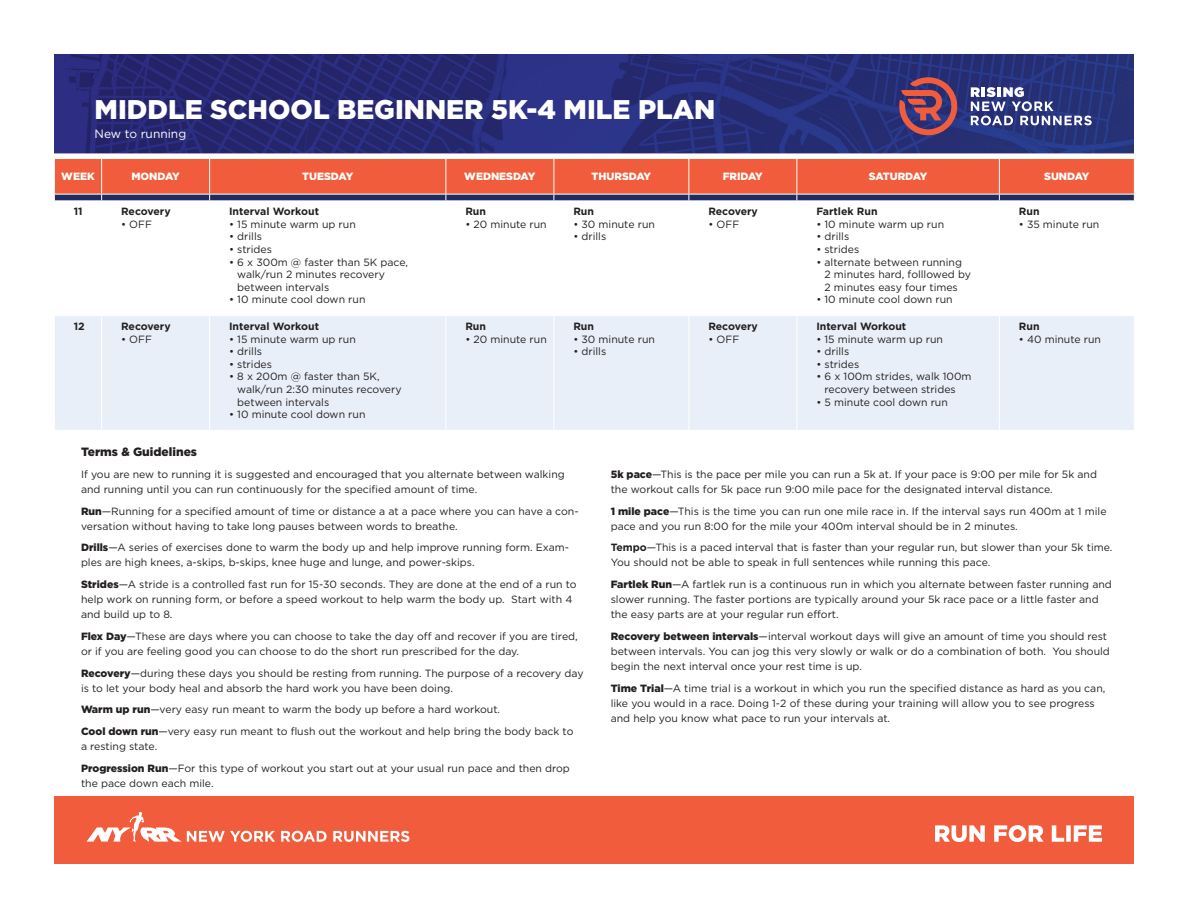
<style>
.page{position:relative;width:1188px;height:918px;background:#fff}
.page>*{position:absolute;margin:0;border:0;box-sizing:border-box;transform-origin:0 0}
.t1{font:900 27px "Gotham HTF";color:#fff}
.t2{font:900 12px "Gotham HTF";color:#231f20}
.t3{font:12px "Gotham HTF";color:#fff}
.t4{font:10.5px/15px "Gotham HTF";color:#231f20}
.t5{font:10.5px/12.6px "Gotham";color:#231f20}
.t6{font:700 10.5px "Gotham";color:#231f20}
.t7{font:900 10.5px "Gotham HTF";color:#fff}
.s1{font-weight:900}
.s2{font-weight:700}
</style>
<div class="page">
<img style="left:54px;top:54px;width:1080px;height:100px">
<div style="left:54px;top:796px;width:1080px;height:68px;background:#f15c3c"></div>
<svg style="left:935px;top:825px;width:167px;height:17px"></svg>
<svg style="left:87px;top:812px;width:188px;height:30px"></svg>
<svg style="left:281px;top:831px;width:46px;height:11px"></svg>
<svg style="left:333px;top:831px;width:76px;height:11px"></svg>
<div style="left:55px;top:316px;width:1079px;height:114px;background:#e9eff8"></div>
<hr style="left:101px;top:316px;width:1px;height:114px;background:#fff">
<hr style="left:209px;top:316px;width:1px;height:114px;background:#fff">
<hr style="left:446px;top:316px;width:1px;height:114px;background:#fff">
<hr style="left:554px;top:316px;width:1px;height:114px;background:#fff">
<hr style="left:688px;top:316px;width:1px;height:114px;background:#fff">
<hr style="left:796px;top:316px;width:1px;height:114px;background:#fff">
<hr style="left:999px;top:316px;width:1px;height:114px;background:#fff">
<svg style="left:54px;top:159px;width:1081px;height:42px;background:#d55e4a"></svg>
<svg style="left:971px;top:87px;width:121px;height:38px"></svg>
<svg style="left:898px;top:75px;width:63px;height:61px;background:#734162"></svg>
<h1 class="t1" style="left:95px;top:93px;width:622px">MIDDLE SCHOOL BEGINNER 5K-4 MILE PLAN</h1>
<p class="t3" style="left:95px;top:127px;width:93px">New to running</p>
<p class="t7" style="left:61px;top:171px;width:35px">WEEK</p>
<p class="t7" style="left:131px;top:171px;width:50px">MONDAY</p>
<p class="t7" style="left:302px;top:171px;width:53px">TUESDAY</p>
<p class="t7" style="left:464px;top:171px;width:73px">WEDNESDAY</p>
<p class="t7" style="left:592px;top:171px;width:61px">THURSDAY</p>
<p class="t7" style="left:723px;top:171px;width:42px">FRIDAY</p>
<p class="t7" style="left:869px;top:171px;width:60px">SATURDAY</p>
<p class="t7" style="left:1044px;top:171px;width:47px">SUNDAY</p>
<p class="t6" style="left:74px;top:205px;width:10px">11</p>
<p class="t6" style="left:121px;top:205px;width:51px">Recovery</p>
<p class="t5" style="left:121px;top:218px;width:32px">• OFF</p>
<p class="t6" style="left:816px;top:205px;width:63px">Fartlek Run</p>
<p class="t5" style="left:816px;top:218px;width:129px">• 10 minute warm up run</p>
<p class="t5" style="left:816px;top:230px;width:34px">• drills</p>
<p class="t5" style="left:816px;top:243px;width:44px">• strides</p>
<p class="t5" style="left:825px;top:255px;width:148px;text-indent:-8px">• alternate between running<br>2 minutes hard, folllowed by<br>2 minutes easy four times</p>
<p class="t5" style="left:816px;top:293px;width:138px">• 10 minute cool down run</p>
<p class="t6" style="left:229px;top:205px;width:91px">Interval Workout</p>
<p class="t5" style="left:229px;top:218px;width:128px">• 15 minute warm up run</p>
<p class="t5" style="left:229px;top:230px;width:34px">• drills</p>
<p class="t5" style="left:229px;top:243px;width:44px">• strides</p>
<p class="t5" style="left:237px;top:255px;width:172px;text-indent:-8px">• 6 x 300m @ faster than 5K pace, walk/run 2 minutes recovery between intervals</p>
<p class="t5" style="left:229px;top:293px;width:138px">• 10 minute cool down run</p>
<p class="t6" style="left:573px;top:205px;width:22px">Run</p>
<p class="t5" style="left:573px;top:218px;width:83px">• 30 minute run</p>
<p class="t5" style="left:573px;top:230px;width:34px">• drills</p>
<p class="t6" style="left:708px;top:205px;width:51px">Recovery</p>
<p class="t5" style="left:708px;top:218px;width:32px">• OFF</p>
<p class="t6" style="left:1019px;top:205px;width:22px">Run</p>
<p class="t5" style="left:1019px;top:218px;width:82px">• 35 minute run</p>
<p class="t6" style="left:465px;top:205px;width:22px">Run</p>
<p class="t5" style="left:465px;top:218px;width:83px">• 20 minute run</p>
<p class="t6" style="left:74px;top:319px;width:12px">12</p>
<p class="t6" style="left:121px;top:319px;width:51px">Recovery</p>
<p class="t5" style="left:121px;top:332px;width:32px">• OFF</p>
<p class="t2" style="left:81px;top:444px;width:118px">Terms &amp; Guidelines</p>
<p class="t6" style="left:229px;top:319px;width:91px">Interval Workout</p>
<p class="t5" style="left:229px;top:332px;width:128px">• 15 minute warm up run</p>
<p class="t5" style="left:229px;top:345px;width:34px">• drills</p>
<p class="t5" style="left:229px;top:358px;width:44px">• strides</p>
<p class="t5" style="left:237px;top:370px;width:166px;text-indent:-8px">• 8 x 200m @ faster than 5K, walk/run 2:30 minutes recovery between intervals</p>
<p class="t5" style="left:229px;top:408px;width:138px">• 10 minute cool down run</p>
<p class="t6" style="left:465px;top:319px;width:22px">Run</p>
<p class="t5" style="left:465px;top:332px;width:83px">• 20 minute run</p>
<p class="t6" style="left:573px;top:319px;width:22px">Run</p>
<p class="t5" style="left:573px;top:332px;width:83px">• 30 minute run</p>
<p class="t5" style="left:573px;top:345px;width:34px">• drills</p>
<p class="t6" style="left:708px;top:319px;width:51px">Recovery</p>
<p class="t5" style="left:708px;top:332px;width:32px">• OFF</p>
<p class="t6" style="left:816px;top:319px;width:91px">Interval Workout</p>
<p class="t5" style="left:816px;top:332px;width:128px">• 15 minute warm up run</p>
<p class="t5" style="left:816px;top:345px;width:34px">• drills</p>
<p class="t5" style="left:816px;top:358px;width:44px">• strides</p>
<p class="t5" style="left:825px;top:370px;width:149px;text-indent:-8px">• 6 x 100m strides, walk 100m recovery between strides</p>
<p class="t5" style="left:816px;top:395px;width:133px">• 5 minute cool down run</p>
<p class="t6" style="left:1019px;top:319px;width:22px">Run</p>
<p class="t5" style="left:1019px;top:332px;width:84px">• 40 minute run</p>
<p class="t4" style="left:81px;top:466px;width:485px">If you are new to running it is suggested and encouraged that you alternate between walking and running until you can run continuously for the specified amount of time.</p>
<p class="t4" style="left:81px;top:503px;width:499px"><span class="s1">Run</span>—Running for a specified amount of time or distance a at a pace where you can have a con&shy;versation without having to take long pauses between words to breathe.</p>
<p class="t4" style="left:81px;top:540px;width:490px"><span class="s1">Drills</span>—A series of exercises done to warm the body up and help improve running form. Exam&shy;ples are high knees, a-skips, b-skips, knee huge and lunge, and power-skips.</p>
<p class="t4" style="left:81px;top:577px;width:497px"><span class="s1">Strides</span>—A stride is a controlled fast run for 15-30 seconds. They are done at the end of a run to help work on running form, or before a speed workout to help warm the body up. Start with 4 and build up to 8.</p>
<p class="t4" style="left:81px;top:628px;width:498px"><span class="s1">Flex Day</span>—These are days where you can choose to take the day off and recover if you are tired, or if you are feeling good you can choose to do the short run prescribed for the day.</p>
<p class="t4" style="left:81px;top:665px;width:504px"><span class="s1">Recovery</span>—during these days you should be resting from running. The purpose of a recovery day is to let your body heal and absorb the hard work you have been doing.</p>
<p class="t4" style="left:81px;top:699px;width:494px;line-height:21.8px"><span class="s1">Warm up run</span>—very easy run meant to warm the body up before a hard workout.<br><span class="s1">Cool down run</span>—very easy run meant to flush out the workout and help bring the body back to</p>
<p class="t4" style="left:81px;top:735px;width:490px;line-height:21.8px">a resting state.<br><span class="s1">Progression Run</span>—For this type of workout you start out at your usual run pace and then drop</p>
<p class="t4" style="left:81px;top:775px;width:134px">the pace down each mile.</p>
<p class="t4" style="left:611px;top:466px;width:488px"><span class="s1">5k pace</span>—This is the pace per mile you can run a 5k at. If your pace is 9:00 per mile for 5k and the workout calls for 5k pace run 9:00 mile pace for the designated interval distance.</p>
<p class="t4" style="left:611px;top:503px;width:497px"><span class="s1">1 mile pace</span>—This is the time you can run one mile race in. If the interval says run 400m at 1 mile pace and you run 8:00 for the mile your 400m interval should be in 2 minutes.</p>
<p class="t4" style="left:611px;top:540px;width:503px"><span class="s2">Tempo</span>—This is a paced interval that is faster than your regular run, but slower than your 5k time.<br>You should not be able to speak in full sentences while running this pace.</p>
<p class="t4" style="left:611px;top:577px;width:503px"><span class="s1">Fartlek Run</span>—A fartlek run is a continuous run in which you alternate between faster running and slower running. The faster portions are typically around your 5k race pace or a little faster and the easy parts are at your regular run effort.</p>
<p class="t4" style="left:611px;top:628px;width:501px"><span class="s1">Recovery between intervals</span>—interval workout days will give an amount of time you should rest between intervals. You can jog this very slowly or walk or do a combination of both. You should begin the next interval once your rest time is up.</p>
<p class="t4" style="left:611px;top:680px;width:496px"><span class="s1">Time Trial</span>—A time trial is a workout in which you run the specified distance as hard as you can, like you would in a race. Doing 1-2 of these during your training will allow you to see progress and help you know what pace to run your intervals at.</p>
</div>
